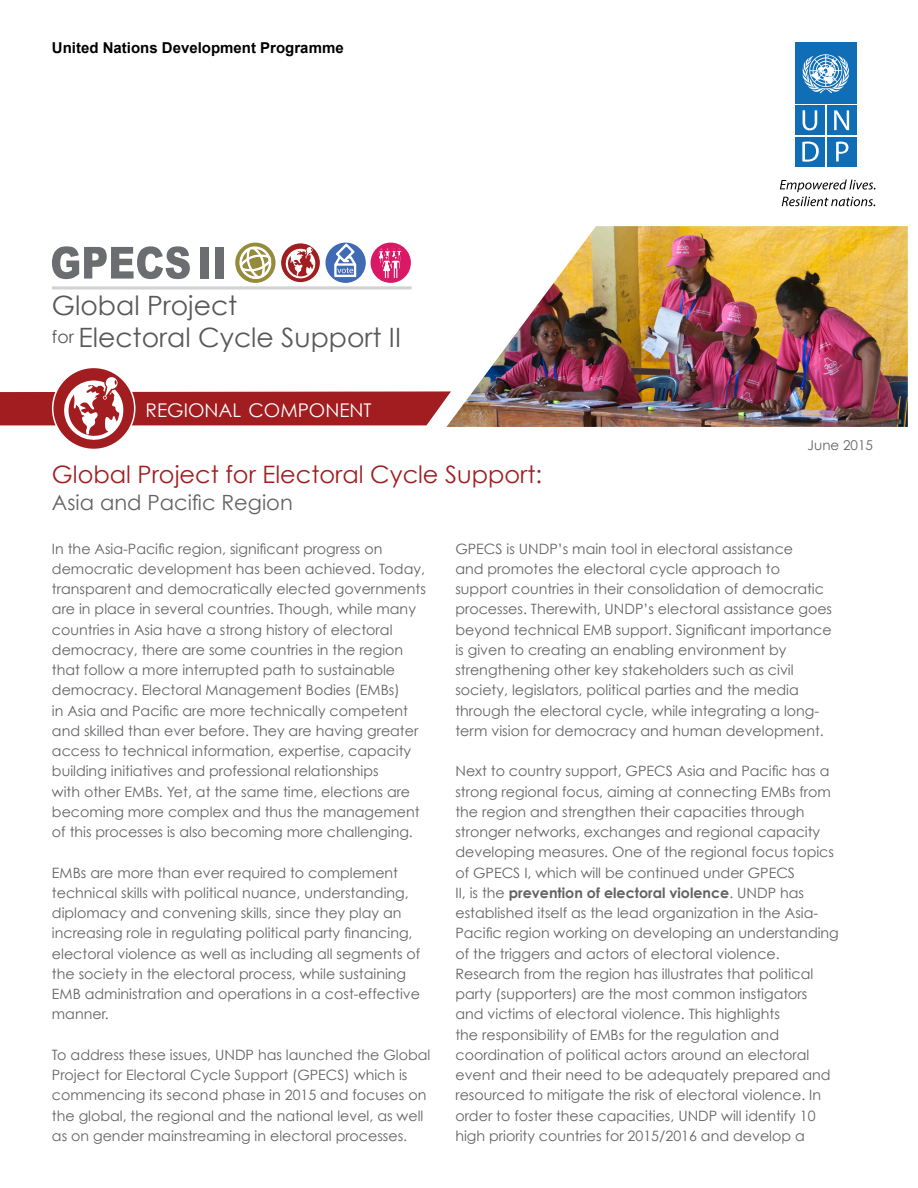
<style>
.page{position:relative;width:918px;height:1188px;background:#fff}
.page>*{position:absolute;margin:0;border:0;box-sizing:border-box;transform-origin:0 0}
.t1{font:26.7px/32px "Century Gothic";color:#57585a}
.t2{font:24px "Century Gothic";color:#a11d20}
.t3{font:21px "Century Gothic";color:#636366}
.t4{font:18.9px "Century Gothic";color:#fff}
.t5{font:17.25px "Century Gothic";color:#57585a}
.t6{font:700 15px "Arial";color:#000}
.t7{font:14.25px/20.2px "Century Gothic";color:#636366}
.t8{font:13.5px "Century Gothic";color:#636366}
.s1{font-weight:700}
</style>
<div class="page">
<img style="left:455px;top:226px;width:453px;height:201px">
<svg style="left:52px;top:246px;width:138px;height:33px"></svg>
<hr style="left:52px;top:286px;width:360px;height:3px;background:#d1d2d4">
<div style="left:201px;top:247px;width:8px;height:32px;background:#6c6d70"></div>
<div style="left:215px;top:247px;width:9px;height:32px;background:#6c6d70"></div>
<div style="left:371px;top:243px;width:40px;height:40px;background:#d91866;border-radius:50%"></div>
<svg style="left:235px;top:243px;width:41px;height:40px"></svg>
<svg style="left:237px;top:245px;width:36px;height:36px"></svg>
<svg style="left:280px;top:243px;width:41px;height:40px"></svg>
<div style="left:280px;top:242px;width:41px;height:42px;border:2px solid #fff;border-radius:50%"></div>
<div style="left:325px;top:243px;width:41px;height:40px;background:#406ab4;border-radius:50%"></div>
<svg style="left:285px;top:247px;width:31px;height:32px"></svg>
<svg style="left:333px;top:242px;width:24px;height:36px"></svg>
<svg style="left:377px;top:247px;width:26px;height:33px"></svg>
<svg style="left:53px;top:367px;width:82px;height:82px"></svg>
<svg style="left:0;top:377px;width:455px;height:63px"></svg>
<div style="left:795px;top:105px;width:30px;height:30px;background:#106eb6"></div>
<svg style="left:803px;top:110px;width:14px;height:20px"></svg>
<div style="left:827px;top:105px;width:30px;height:30px;background:#106eb6"></div>
<svg style="left:834px;top:110px;width:15px;height:20px"></svg>
<div style="left:827px;top:137px;width:30px;height:29px;background:#106eb6"></div>
<svg style="left:836px;top:142px;width:12px;height:19px"></svg>
<div style="left:795px;top:137px;width:30px;height:30px;background:#106eb6"></div>
<svg style="left:802px;top:142px;width:17px;height:20px"></svg>
<div style="left:795px;top:43px;width:62px;height:61px;background:#106eb6"></div>
<svg style="left:802px;top:54px;width:47px;height:39px"></svg>
<svg style="left:780px;top:180px;width:95px;height:26px"></svg>
<p class="t6" style="left:52px;top:38px;width:293px">United Nations Development Programme</p>
<h1 class="t1" style="left:78px;top:289px;width:324px;text-indent:-27px">Global Project<br>Electoral Cycle Support II</h1>
<p class="t5" style="left:52px;top:326px;width:23px">for</p>
<p class="t4" style="left:146px;top:399px;width:227px">REGIONAL COMPONENT</p>
<p class="t2" style="left:52px;top:459px;width:492px">Global Project for Electoral Cycle Support:</p>
<p class="t3" style="left:52px;top:489px;width:242px">Asia and Pacific Region</p>
<p class="t8" style="left:808px;top:437px;width:67px">June 2015</p>
<p class="t7" style="left:52px;top:538px;width:375px">In the Asia-Pacific region, significant progress on democratic development has been achieved. Today, transparent and democratically elected governments are in place in several countries. Though, while many countries in Asia have a strong history of electoral democracy, there are some countries in the region that follow a more interrupted path to sustainable democracy. Electoral Management Bodies (EMBs)<br>in Asia and Pacific are more technically competent and skilled than ever before. They are having greater access to technical information, expertise, capacity building initiatives and professional relationships<br>with other EMBs. Yet, at the same time, elections are becoming more complex and thus the management of this processes is also becoming more challenging.</p>
<p class="t7" style="left:52px;top:862px;width:370px">EMBs are more than ever required to complement technical skills with political nuance, understanding, diplomacy and convening skills, since they play an increasing role in regulating political party financing, electoral violence as well as including all segments of the society in the electoral process, while sustaining EMB administration and operations in a cost-effective manner.</p>
<p class="t7" style="left:52px;top:1044px;width:380px">To address these issues, UNDP has launched the Global Project for Electoral Cycle Support (GPECS) which is commencing its second phase in 2015 and focuses on the global, the regional and the national level, as well as on gender mainstreaming in electoral processes.</p>
<p class="t7" style="left:455px;top:538px;width:378px">GPECS is UNDP’s main tool in electoral assistance<br>and promotes the electoral cycle approach to support countries in their consolidation of democratic processes. Therewith, UNDP’s electoral assistance goes beyond technical EMB support. Significant importance is given to creating an enabling environment by strengthening other key stakeholders such as civil society, legislators, political parties and the media through the electoral cycle, while integrating a long&shy;term vision for democracy and human development.</p>
<p class="t7" style="left:455px;top:761px;width:385px">Next to country support, GPECS Asia and Pacific has a strong regional focus, aiming at connecting EMBs from the region and strengthen their capacities through stronger networks, exchanges and regional capacity developing measures. One of the regional focus topics of GPECS I, which will be continued under GPECS<br>II, is the <span class="s1">prevention of electoral violence</span>. UNDP has established itself as the lead organization in the Asia-Pacific region working on developing an understanding of the triggers and actors of electoral violence.<br>Research from the region has illustrates that political party (supporters) are the most common instigators and victims of electoral violence. This highlights<br>the responsibility of EMBs for the regulation and coordination of political actors around an electoral event and their need to be adequately prepared and resourced to mitigate the risk of electoral violence. In order to foster these capacities, UNDP will identify 10 high priority countries for 2015/2016 and develop a</p>
</div>
